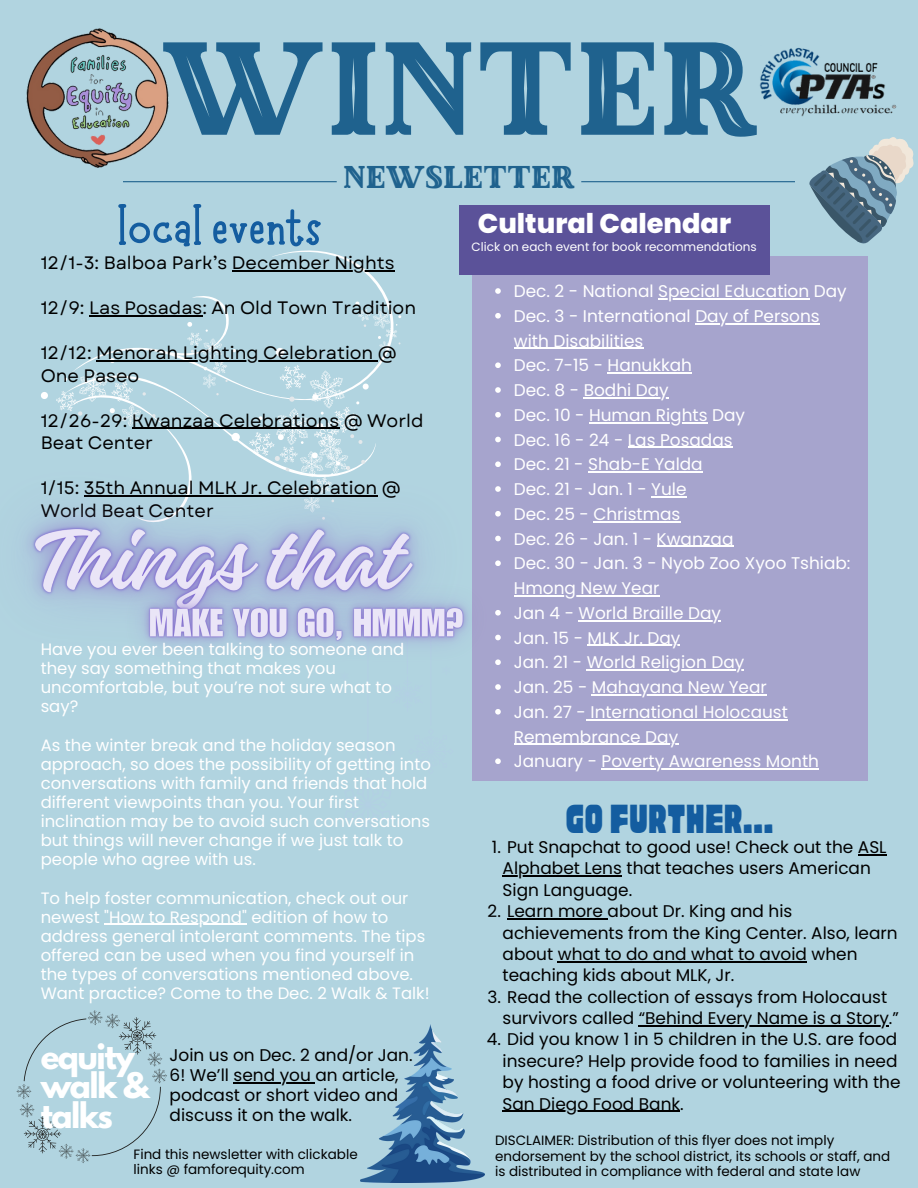
<style>
.page{position:relative;width:918px;height:1188px;background:#b1d4e0}
.page>*{position:absolute;margin:0;border:0;box-sizing:border-box;transform-origin:0 0}
.t1{font:132px "Made Winter Inline";color:#1f628e}
.t2{font:700 54px "Moonlight";color:#145da0}
.t3{font:45px "Cubao Free Narrow";color:#145da0}
.t4{font:31.5px "Made Winter Inline";color:#1f628e}
.t5{font:700 31.2px/29.2px "League Spartan";letter-spacing:-.05em;color:#fff}
.t6{font:800 27.15px "Poppins";color:#fff}
.t7{font:18px/22.5px "Garet";color:#000}
.t8{font:16.95px/21.3px "Poppins";color:#000}
.t9{font:16.95px/24.8px "Poppins";color:#fff}
.t10{font:16.5px/19.2px "Poppins";color:#fff}
.t11{font:13.5px/15.8px "Poppins";color:#000}
.t12{font:12px "Poppins";color:#fff}
</style>
<div class="page">
<hr style="left:123px;top:181px;width:214px;height:1px;background:#1f628e">
<hr style="left:581px;top:181px;width:214px;height:1px;background:#1f628e">
<div style="left:472px;top:256px;width:396px;height:524px;background:#a6a4cd"></div>
<div style="left:459px;top:206px;width:311px;height:69px;background:#5b5299"></div>
<img style="left:26px;top:28px;width:143px;height:140px">
<img style="left:759px;top:48px;width:138px;height:69px">
<svg style="left:809px;top:137px;width:105px;height:107px"></svg>
<svg style="left:16px;top:1010px;width:151px;height:153px"></svg>
<svg style="left:232px;top:250px;width:163px;height:42px"></svg>
<svg style="left:64px;top:292px;width:337px;height:91px"></svg>
<img style="left:361px;top:1024px;width:124px;height:159px">
<svg style="left:858px;top:854px;width:29px;height:1px"></svg>
<hr style="left:503px;top:876px;width:119px;height:1px;background:#000">
<hr style="left:507px;top:918px;width:101px;height:1px;background:#000">
<hr style="left:558px;top:961px;width:249px;height:1px;background:#000">
<hr style="left:639px;top:1025px;width:250px;height:1px;background:#000">
<hr style="left:503px;top:1111px;width:177px;height:1px;background:#000">
<hr style="left:234px;top:1082px;width:81px;height:1px;background:#000">
<hr style="left:232px;top:270px;width:163px;height:1px;background:#000">
<hr style="left:89px;top:315px;width:113px;height:1px;background:#000">
<hr style="left:96px;top:360px;width:282px;height:1px;background:#000">
<svg style="left:495px;top:288px;width:6px;height:6px"></svg>
<hr style="left:658px;top:298px;width:151px;height:1px;background:#fff">
<svg style="left:495px;top:313px;width:6px;height:6px"></svg>
<hr style="left:695px;top:323px;width:125px;height:1px;background:#fff">
<hr style="left:514px;top:348px;width:129px;height:1px;background:#fff">
<svg style="left:495px;top:362px;width:6px;height:6px"></svg>
<hr style="left:608px;top:373px;width:84px;height:1px;background:#fff">
<hr style="left:584px;top:397px;width:85px;height:1px;background:#fff">
<hr style="left:589px;top:422px;width:119px;height:1px;background:#fff">
<hr style="left:628px;top:447px;width:105px;height:1px;background:#fff">
<hr style="left:588px;top:472px;width:115px;height:1px;background:#fff">
<hr style="left:651px;top:496px;width:36px;height:1px;background:#fff">
<hr style="left:593px;top:521px;width:87px;height:1px;background:#fff">
<hr style="left:657px;top:546px;width:76px;height:1px;background:#fff">
<hr style="left:514px;top:595px;width:146px;height:1px;background:#fff">
<hr style="left:579px;top:620px;width:142px;height:1px;background:#fff">
<hr style="left:588px;top:645px;width:92px;height:1px;background:#fff">
<hr style="left:587px;top:670px;width:157px;height:1px;background:#fff">
<hr style="left:592px;top:694px;width:175px;height:1px;background:#fff">
<hr style="left:586px;top:719px;width:202px;height:1px;background:#fff">
<hr style="left:514px;top:744px;width:164px;height:1px;background:#fff">
<svg style="left:495px;top:758px;width:6px;height:6px"></svg>
<hr style="left:602px;top:769px;width:217px;height:1px;background:#fff">
<img style="left:25px;top:383px;width:498px;height:332px">
<img style="left:103px;top:561px;width:407px;height:133px">
<hr style="left:104px;top:924px;width:143px;height:1px;background:#fff">
<p class="t1" style="left:159px;top:9px;width:601px">WINTER</p>
<p class="t4" style="left:343px;top:158px;width:233px">NEWSLETTER</p>
<p class="t6" style="left:478px;top:205px;width:255px">Cultural Calendar</p>
<p class="t2" style="left:117px;top:199px;width:206px">local events</p>
<p class="t12" style="left:472px;top:239px;width:287px">Click on each event for book recommendations</p>
<p class="t7" style="left:41px;top:252px;width:356px">12/1-3: Balboa Park’s December Nights</p>
<p class="t7" style="left:41px;top:297px;width:377px">12/9: Las Posadas: An Old Town Tradition</p>
<p class="t7" style="left:41px;top:342px;width:358px">12/12: Menorah Lighting Celebration @<br>One Paseo</p>
<p class="t7" style="left:41px;top:409px;width:384px">12/26-29: Kwanzaa Celebrations @ World<br>Beat Center</p>
<p class="t7" style="left:41px;top:477px;width:362px">1/15: 35th Annual MLK Jr. Celebration @<br>World Beat Center</p>
<p class="t10" style="left:41px;top:640px;width:365px">Have you ever been talking to someone and they say something that makes you uncomfortable, but you’re not sure what to say?</p>
<p class="t10" style="left:41px;top:735px;width:392px">As the winter break and the holiday season approach, so does the possibility of getting into conversations with family and friends that hold different viewpoints than you. Your first inclination may be to avoid such conversations but things will never change if we just talk to people who agree with us.</p>
<p class="t10" style="left:41px;top:888px;width:390px">To help foster communication, check out our newest "How to Respond" edition of how to address general intolerant comments. The tips offered can be used when you find yourself in the types of conversations mentioned above.<br>Want practice? Come to the Dec. 2 Walk &amp; Talk!</p>
<p class="t5" style="left:41px;top:1046px;width:110px">equity walk &amp; talks</p>
<p class="t8" style="left:170px;top:1045px;width:245px;line-height:20.2px">Join us on Dec. 2 and/or Jan.<br>6! We’ll send you an article, podcast or short video and discuss it on the walk.</p>
<p class="t11" style="left:134px;top:1146px;width:226px">Find this newsletter with clickable links @ famforequity.com</p>
<p class="t9" style="left:514px;top:279px;width:334px">Dec. 2 - National Special Education Day</p>
<p class="t9" style="left:514px;top:304px;width:307px">Dec. 3 - International Day of Persons with Disabilities</p>
<p class="t9" style="left:514px;top:353px;width:180px">Dec. 7-15 - Hanukkah</p>
<p class="t9" style="left:514px;top:378px;width:156px">Dec. 8 - Bodhi Day</p>
<p class="t9" style="left:514px;top:403px;width:233px">Dec. 10 - Human Rights Day</p>
<p class="t9" style="left:514px;top:427px;width:220px">Dec. 16 - 24 - Las Posadas</p>
<p class="t9" style="left:514px;top:452px;width:190px">Dec. 21 - Shab-E Yalda</p>
<p class="t9" style="left:514px;top:477px;width:174px">Dec. 21 - Jan. 1 - Yule</p>
<p class="t9" style="left:514px;top:502px;width:168px">Dec. 25 - Christmas</p>
<p class="t9" style="left:514px;top:526px;width:221px">Dec. 26 - Jan. 1 - Kwanzaa</p>
<p class="t9" style="left:514px;top:551px;width:338px">Dec. 30 - Jan. 3 - Nyob Zoo Xyoo Tshiab:<br>Hmong New Year</p>
<p class="t9" style="left:514px;top:601px;width:209px">Jan 4 - World Braille Day</p>
<p class="t9" style="left:514px;top:625px;width:168px">Jan. 15 - MLK Jr. Day</p>
<p class="t9" style="left:514px;top:650px;width:232px">Jan. 21 - World Religion Day</p>
<p class="t9" style="left:514px;top:675px;width:255px">Jan. 25 - Mahayana New Year</p>
<p class="t9" style="left:514px;top:700px;width:276px">Jan. 27 - International Holocaust<br>Remembrance Day</p>
<p class="t9" style="left:514px;top:749px;width:307px">January - Poverty Awareness Month</p>
<p class="t3" style="left:565px;top:797px;width:210px">GO FURTHER...</p>
<p class="t8" style="left:503px;top:837px;width:386px;text-indent:-11px">1. Put Snapchat to good use! Check out the ASL<br>Alphabet Lens that teaches users American<br>Sign Language.</p>
<p class="t8" style="left:503px;top:901px;width:397px;text-indent:-15px">2. Learn more about Dr. King and his achievements from the King Center. Also, learn about what to do and what to avoid when teaching kids about MLK, Jr.</p>
<p class="t8" style="left:503px;top:986px;width:398px;text-indent:-15px">3. Read the collection of essays from Holocaust survivors called “Behind Every Name is a Story.”</p>
<p class="t8" style="left:503px;top:1029px;width:400px;text-indent:-16px">4. Did you know 1 in 5 children in the U.S. are food insecure? Help provide food to families in need by hosting a food drive or volunteering with the San Diego Food Bank.</p>
<p class="t11" style="left:495px;top:1132px;width:397px">DISCLAIMER: Distribution of this flyer does not imply endorsement by the school district, its schools or staff, and is distributed in compliance with federal and state law</p>
</div>
